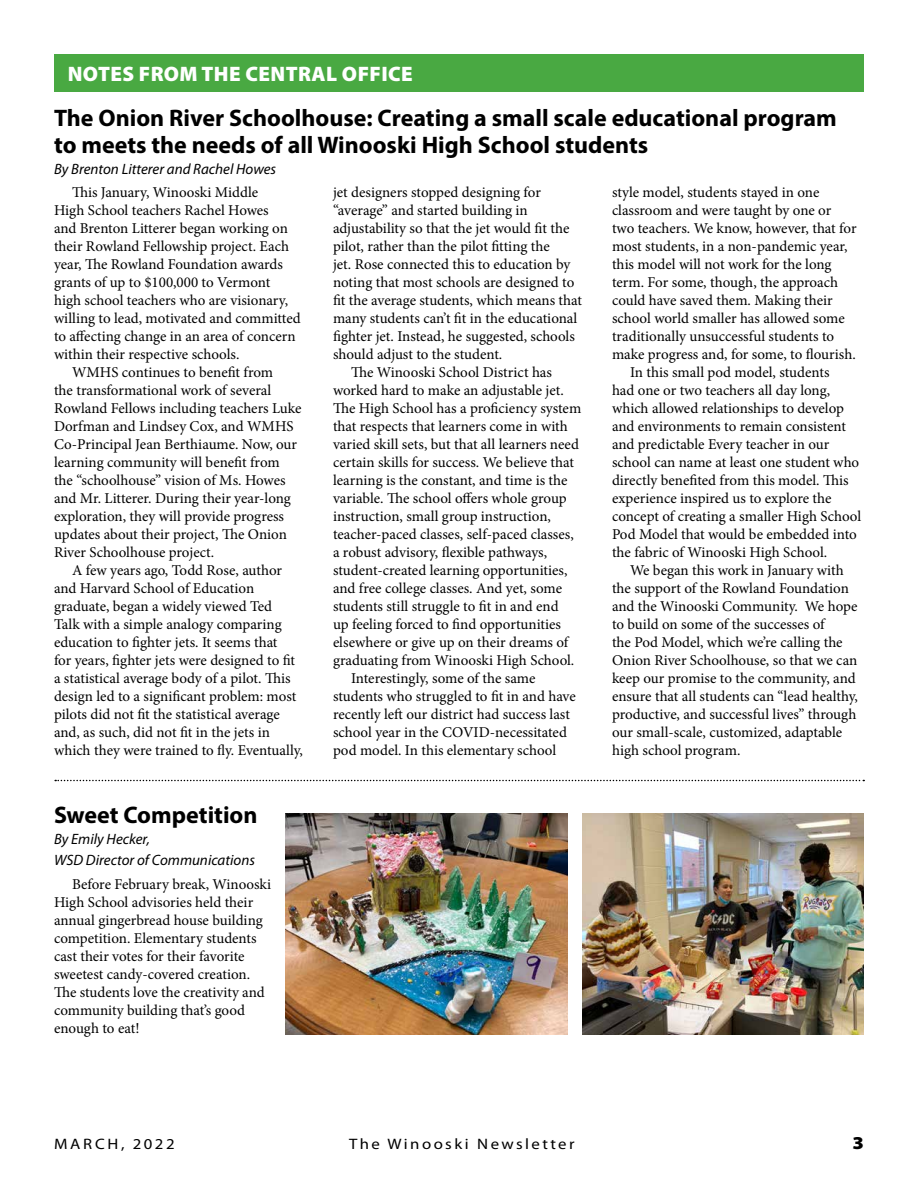
<style>
.page{position:relative;width:918px;height:1188px;background:#fff}
.page>*{position:absolute;margin:0;border:0;box-sizing:border-box;transform-origin:0 0}
.t1{font:700 24px/27px "Myriad Pro";color:#000}
.t2{font:900 21px "Myriad Pro";letter-spacing:.02em;color:#fff}
.t3{font:900 18.15px "Myriad Pro";color:#000;scale:1.11 1}
.t4{font:15.15px "Myriad Pro";letter-spacing:.145em;color:#000;scale:1.11 1}
.t5{font:15px/18px "Minion Pro";color:#000}
.t6{font:italic 15px/21px "Myriad Pro";color:#000}
</style>
<div class="page">
<svg style="left:55px;top:780px;width:809px;height:1px"></svg>
<div style="left:54px;top:54px;width:810px;height:38px;background:#49a942"></div>
<img style="left:582px;top:813px;width:282px;height:222px">
<img style="left:286px;top:813px;width:281px;height:222px">
<p class="t2" style="left:68px;top:60px;width:347px">NOTES FROM THE CENTRAL OFFICE</p>
<h2 class="t1" style="left:54px;top:104px;width:784px">The Onion River Schoolhouse: Creating a small scale educational program to meets the needs of all Winooski High School students</h2>
<p class="t6" style="left:54px;top:158px;width:224px">By Brenton Litterer and Rachel Howes</p>
<p class="t5" style="left:54px;top:184px;width:248px;text-indent:18px">Tis January, Winooski Middle<br>High School teachers Rachel Howes<br>and Brenton Litterer began working on their Rowland Fellowship project. Each year, Te Rowland Foundation awards grants of up to $100,000 to Vermont high school teachers who are visionary, willing to lead, motivated and committed to afecting change in an area of concern within their respective schools.</p>
<p class="t5" style="left:54px;top:364px;width:249px;text-indent:18px">WMHS continues to beneft from<br>the transformational work of several Rowland Fellows including teachers Luke Dorfman and Lindsey Cox, and WMHS Co-Principal Jean Berthiaume. Now, our learning community will beneft from the “schoolhouse” vision of Ms. Howes and Mr. Litterer. During their year-long exploration, they will provide progress updates about their project, Te Onion River Schoolhouse project.</p>
<p class="t5" style="left:54px;top:562px;width:251px;text-indent:18px">A few years ago, Todd Rose, author and Harvard School of Education graduate, began a widely viewed Ted<br>Talk with a simple analogy comparing education to fghter jets. It seems that<br>for years, fghter jets were designed to ft a statistical average body of a pilot. Tis design led to a signifcant problem: most pilots did not ft the statistical average and, as such, did not ft in the jets in which they were trained to fy. Eventually,</p>
<p class="t5" style="left:333px;top:184px;width:251px">jet designers stopped designing for “average” and started building in adjustability so that the jet would ft the pilot, rather than the pilot ftting the<br>jet. Rose connected this to education by noting that most schools are designed to ft the average students, which means that many students can’t ft in the educational fghter jet. Instead, he suggested, schools should adjust to the student.</p>
<p class="t5" style="left:333px;top:364px;width:250px;text-indent:18px">Te Winooski School District has worked hard to make an adjustable jet.<br>Te High School has a profciency system that respects that learners come in with varied skill sets, but that all learners need certain skills for success. We believe that learning is the constant, and time is the variable. Te school ofers whole group instruction, small group instruction, teacher-paced classes, self-paced classes, a robust advisory, fexible pathways, student-created learning opportunities, and free college classes. And yet, some students still struggle to ft in and end<br>up feeling forced to fnd opportunities elsewhere or give up on their dreams of graduating from Winooski High School.</p>
<p class="t5" style="left:333px;top:670px;width:244px;text-indent:18px">Interestingly, some of the same students who struggled to ft in and have recently lef our district had success last school year in the COVID-necessitated pod model. In this elementary school</p>
<p class="t5" style="left:612px;top:184px;width:246px">style model, students stayed in one classroom and were taught by one or two teachers. We know, however, that for most students, in a non-pandemic year, this model will not work for the long term. For some, though, the approach could have saved them. Making their school world smaller has allowed some traditionally unsuccessful students to make progress and, for some, to fourish.</p>
<p class="t5" style="left:612px;top:364px;width:251px;text-indent:18px">In this small pod model, students<br>had one or two teachers all day long, which allowed relationships to develop and environments to remain consistent and predictable Every teacher in our school can name at least one student who directly benefted from this model. Tis experience inspired us to explore the concept of creating a smaller High School Pod Model that would be embedded into the fabric of Winooski High School.</p>
<p class="t5" style="left:612px;top:562px;width:247px;text-indent:18px">We began this work in January with the support of the Rowland Foundation and the Winooski Community. We hope to build on some of the successes of<br>the Pod Model, which we’re calling the Onion River Schoolhouse, so that we can keep our promise to the community, and ensure that all students can “lead healthy, productive, and successful lives” through our small-scale, customized, adaptable high school program.</p>
<h2 class="t1" style="left:54px;top:801px;width:205px">Sweet Competition</h2>
<p class="t6" style="left:54px;top:828px;width:202px">By Emily Hecker,<br>WSD Director of Communications</p>
<p class="t5" style="left:54px;top:875px;width:219px;text-indent:18px">Before February break, Winooski<br>High School advisories held their annual gingerbread house building competition. Elementary students cast their votes for their favorite sweetest candy-covered creation.<br>Te students love the creativity and community building that’s good enough to eat!</p>
<p class="t4" style="left:54px;top:1135px;width:110px">MARCH, 2022</p>
<p class="t4" style="left:349px;top:1135px;width:205px">The Winooski Newsletter</p>
<p class="t3" style="left:853px;top:1131px;width:12px">3</p>
</div>
